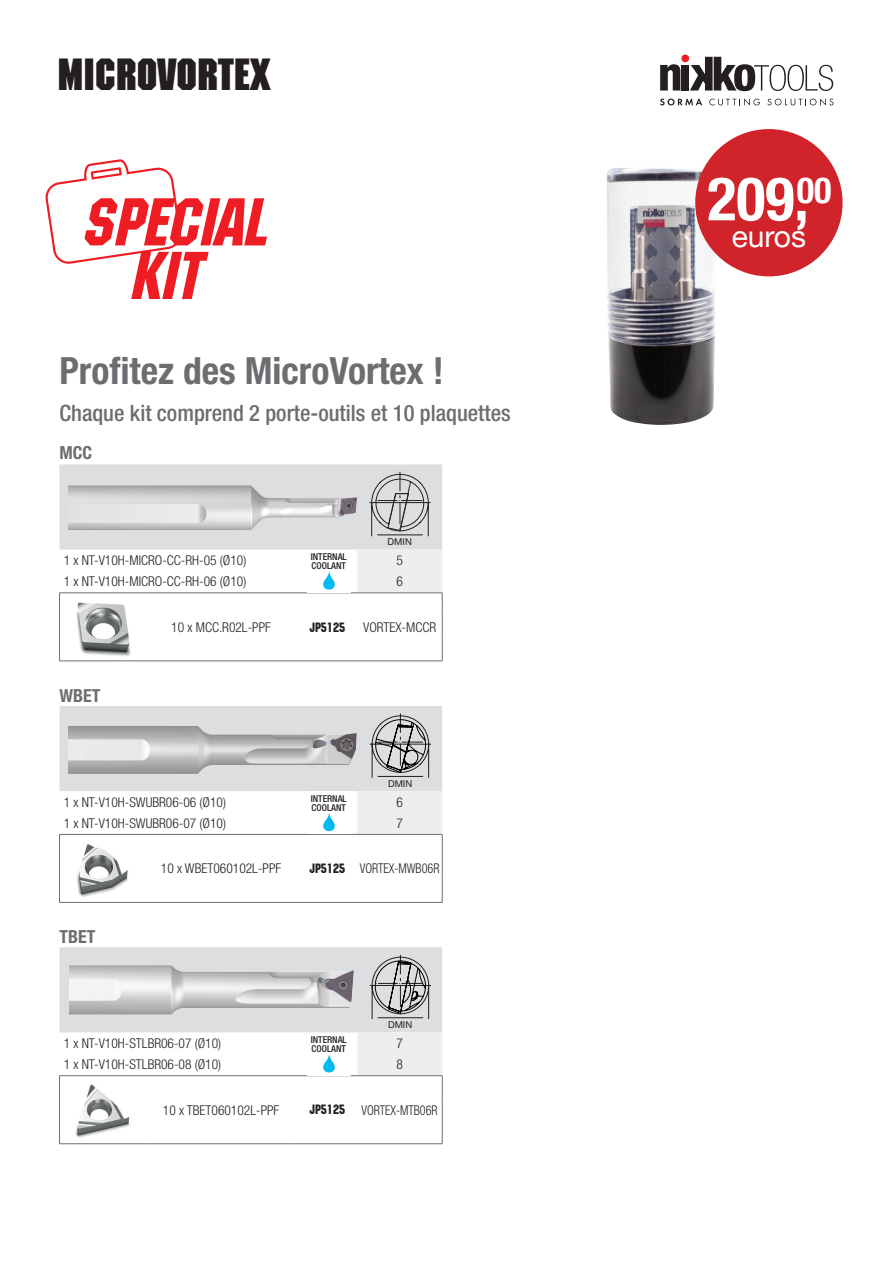
<style>
.page{position:relative;width:893px;height:1263px;background:#fff}
.page>*{position:absolute;margin:0;border:0;box-sizing:border-box;transform-origin:0 0}
.t1{font:italic 67.35px "Machine ITC";color:#ee1d23}
.t2{font:italic 800 64.2px "Futura PT Cond";color:#ee1d23}
.t3{font:700 condensed 60.3px "Helvetica Neue LTW1 G";color:#fff}
.t4{font:700 45px "Machine ITC";color:#231f20}
.t5{font:700 condensed 37.5px "Helvetica Neue LT Pro";color:#6c6d70}
.t6{font:30px "Helvetica Neue LTW1 G";color:#fff}
.t7{font:500 condensed 22.5px "Helvetica Neue LT Pro";color:#6c6d70}
.t8{font:700 condensed 18px "Helvetica Neue LT Pro";color:#6c6d70}
.t9{font:300 condensed 13.5px "Helvetica Neue LT Pro";color:#231f20}
.t10{font:300 condensed 13.5px "Helvetica Neue LT Pro";color:#231f20;scale:.9 1}
.t11{font:13.5px "Machine ITC";color:#231f20}
.t12{font:500 condensed 9.45px/8.9px "Helvetica Neue LT Pro";color:#231f20}
.t13{font:9.45px "Helvetica Neue LT Pro";color:#231f20}
</style>
<div class="page">
<svg style="left:46px;top:159px;width:135px;height:105px"></svg>
<img style="left:606px;top:168px;width:110px;height:257px">
<hr style="left:59px;top:661px;width:86px;height:1px;background:#6c6d70">
<hr style="left:145px;top:661px;width:148px;height:1px;background:#6c6d70">
<hr style="left:293px;top:661px;width:64px;height:1px;background:#6c6d70">
<hr style="left:357px;top:661px;width:85px;height:1px;background:#6c6d70">
<hr style="left:59px;top:902px;width:86px;height:1px;background:#6c6d70">
<hr style="left:145px;top:902px;width:148px;height:1px;background:#6c6d70">
<hr style="left:293px;top:902px;width:64px;height:1px;background:#6c6d70">
<hr style="left:357px;top:902px;width:85px;height:1px;background:#6c6d70">
<hr style="left:59px;top:1143px;width:86px;height:1px;background:#6c6d70">
<hr style="left:145px;top:1143px;width:148px;height:1px;background:#6c6d70">
<hr style="left:293px;top:1143px;width:64px;height:1px;background:#6c6d70">
<hr style="left:357px;top:1143px;width:85px;height:1px;background:#6c6d70">
<div style="left:695px;top:129px;width:148px;height:147px;background:#d1232a;border-radius:50%"></div>
<svg style="left:59px;top:464px;width:384px;height:197px"></svg>
<svg style="left:59px;top:706px;width:384px;height:196px"></svg>
<svg style="left:59px;top:947px;width:384px;height:196px"></svg>
<div style="left:681px;top:54px;width:8px;height:8px;background:#ee1d23;border-radius:50%"></div>
<svg style="left:660px;top:64px;width:20px;height:27px"></svg>
<div style="left:681px;top:65px;width:8px;height:26px;background:#231f20"></div>
<svg style="left:690px;top:57px;width:143px;height:34px"></svg>
<svg style="left:660px;top:99px;width:42px;height:6px"></svg>
<svg style="left:709px;top:98px;width:51px;height:8px"></svg>
<svg style="left:767px;top:98px;width:66px;height:8px"></svg>
<p class="t4" style="left:57px;top:48px;width:214px">MICROVORTEX</p>
<p class="t2" style="left:76px;top:164px;width:52px">2</p>
<p class="t1" style="left:80px;top:182px;width:204px">SPECIAL</p>
<p class="t1" style="left:128px;top:236px;width:89px">KIT</p>
<p class="t5" style="left:60px;top:348px;width:386px">Profitez des MicroVortex !</p>
<p class="t7" style="left:60px;top:400px;width:453px">Chaque kit comprend 2 porte-outils et 10 plaquettes</p>
<p class="t8" style="left:59px;top:442px;width:34px">MCC</p>
<p class="t13" style="left:388px;top:536px;width:26px">DMIN</p>
<p class="t12" style="left:311px;top:552px;width:38px">INTERNAL<br>COOLANT</p>
<p class="t9" style="left:64px;top:552px;width:184px">1 x NT-V10H-MICRO-CC-RH-05 (Ø10)</p>
<p class="t9" style="left:396px;top:552px;width:8px">5</p>
<p class="t9" style="left:64px;top:574px;width:184px">1 x NT-V10H-MICRO-CC-RH-06 (Ø10)</p>
<p class="t9" style="left:396px;top:574px;width:8px">6</p>
<p class="t8" style="left:59px;top:684px;width:42px">WBET</p>
<p class="t9" style="left:171px;top:619px;width:101px">10 x MCC.R02L-PPF</p>
<p class="t11" style="left:310px;top:619px;width:37px">JP5125</p>
<p class="t9" style="left:363px;top:619px;width:74px">VORTEX-MCCR</p>
<p class="t13" style="left:388px;top:777px;width:26px">DMIN</p>
<p class="t12" style="left:311px;top:794px;width:38px">INTERNAL<br>COOLANT</p>
<p class="t9" style="left:64px;top:794px;width:164px">1 x NT-V10H-SWUBR06-06 (Ø10)</p>
<p class="t9" style="left:396px;top:794px;width:8px">6</p>
<p class="t9" style="left:64px;top:815px;width:164px">1 x NT-V10H-SWUBR06-07 (Ø10)</p>
<p class="t9" style="left:396px;top:815px;width:8px">7</p>
<p class="t8" style="left:59px;top:926px;width:37px">TBET</p>
<p class="t9" style="left:161px;top:860px;width:122px">10 x WBET060102L-PPF</p>
<p class="t11" style="left:310px;top:860px;width:37px">JP5125</p>
<p class="t10" style="left:360px;top:860px;width:90px">VORTEX-MWB06R</p>
<p class="t13" style="left:388px;top:1019px;width:26px">DMIN</p>
<p class="t12" style="left:311px;top:1035px;width:38px">INTERNAL<br>COOLANT</p>
<p class="t9" style="left:64px;top:1035px;width:159px">1 x NT-V10H-STLBR06-07 (Ø10)</p>
<p class="t9" style="left:396px;top:1035px;width:8px">7</p>
<p class="t9" style="left:64px;top:1056px;width:159px">1 x NT-V10H-STLBR06-08 (Ø10)</p>
<p class="t9" style="left:396px;top:1056px;width:8px">8</p>
<p class="t9" style="left:163px;top:1102px;width:118px">10 x TBET060102L-PPF</p>
<p class="t11" style="left:310px;top:1102px;width:37px">JP5125</p>
<p class="t10" style="left:361px;top:1102px;width:86px">VORTEX-MTB06R</p>
<p class="t3" style="left:707px;top:163px;width:126px">209,<sup>00</sup></p>
<p class="t6" style="left:732px;top:218px;width:76px">euros</p>
</div>
